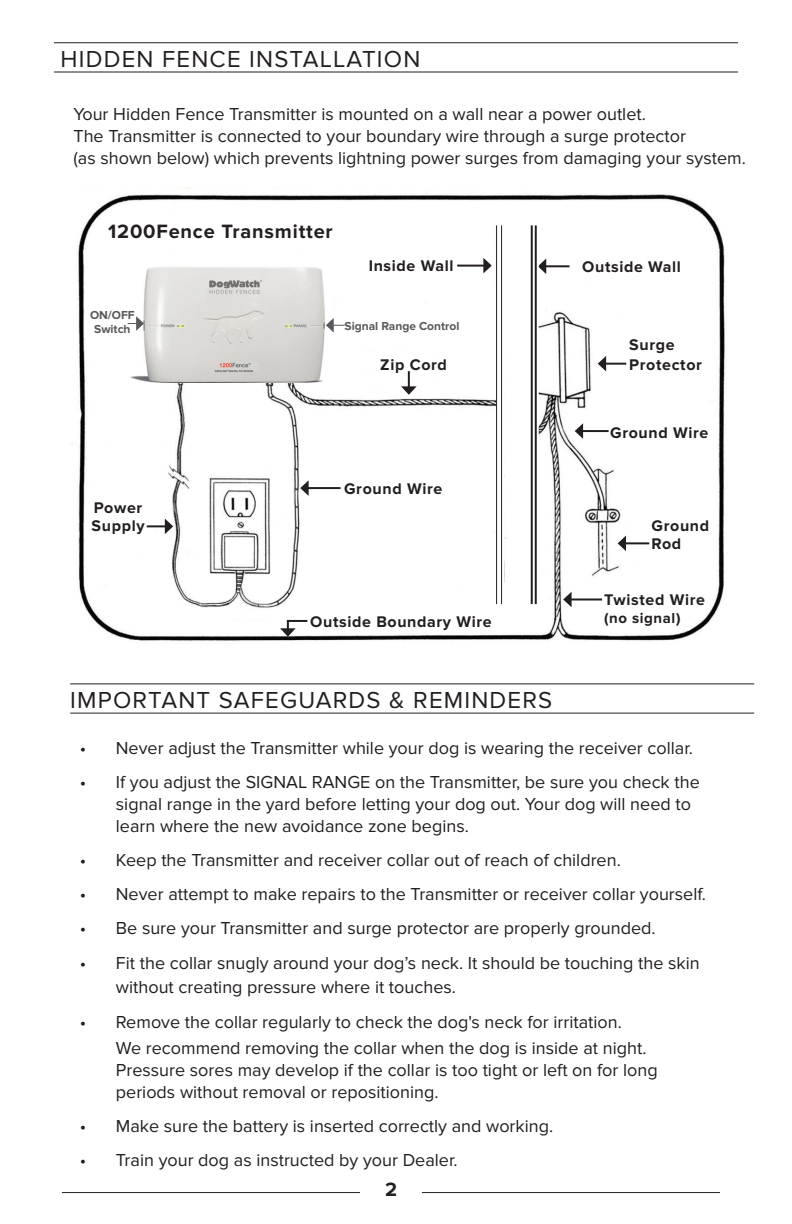
<style>
.page{position:relative;width:792px;height:1224px;background:#fff}
.page>*{position:absolute;margin:0;border:0;box-sizing:border-box;transform-origin:0 0}
.t1{font:24px "Proxima Nova";letter-spacing:.05em;color:#231f20}
.t2{font:700 20px "Proxima Nova";letter-spacing:.04em;color:#231f20}
.t3{font:18px/22px "Proxima Nova";color:#231f20}
.t4{font:700 16px/18px "Proxima Nova";letter-spacing:.04em;color:#231f20}
.t5{font:700 15px "Proxima Nova";color:#231f20}
.t6{font:700 12px/14.4px "Proxima Nova";color:#57585a;text-align:center}
</style>
<div class="page">
<hr style="left:62px;top:1192px;width:298px;height:1px;background:#231f20">
<hr style="left:422px;top:1192px;width:298px;height:1px;background:#231f20">
<hr style="left:54px;top:72px;width:684px;height:1px;background:#231f20">
<hr style="left:54px;top:42px;width:684px;height:1px;background:#231f20">
<img style="left:71px;top:194px;width:654px;height:447px">
<svg style="left:280px;top:620px;width:16px;height:17px"></svg>
<svg style="left:401px;top:371px;width:16px;height:24px"></svg>
<hr style="left:571px;top:598px;width:31px;height:2px;background:#231f20">
<svg style="left:563px;top:592px;width:9px;height:15px"></svg>
<hr style="left:308px;top:487px;width:33px;height:2px;background:#231f20">
<svg style="left:300px;top:480px;width:9px;height:16px"></svg>
<hr style="left:545px;top:265px;width:25px;height:2px;background:#231f20">
<svg style="left:539px;top:259px;width:7px;height:15px"></svg>
<hr style="left:605px;top:363px;width:21px;height:2px;background:#231f20">
<svg style="left:598px;top:356px;width:8px;height:15px"></svg>
<hr style="left:582px;top:430px;width:27px;height:2px;background:#231f20">
<svg style="left:575px;top:423px;width:8px;height:16px"></svg>
<hr style="left:625px;top:542px;width:24px;height:2px;background:#231f20">
<svg style="left:618px;top:536px;width:8px;height:15px"></svg>
<svg style="left:147px;top:519px;width:26px;height:15px"></svg>
<hr style="left:457px;top:265px;width:27px;height:2px;background:#231f20">
<svg style="left:483px;top:258px;width:9px;height:15px"></svg>
<svg style="left:497px;top:225px;width:7px;height:379px"></svg>
<svg style="left:525px;top:235px;width:14px;height:379px"></svg>
<hr style="left:535px;top:225px;width:2px;height:379px;background:#231f20">
<hr style="left:531px;top:225px;width:2px;height:379px;background:#231f20">
<hr style="left:501px;top:225px;width:1px;height:379px;background:#231f20">
<hr style="left:496px;top:225px;width:1px;height:379px;background:#231f20">
<hr style="left:287px;top:620px;width:20px;height:2px;background:#231f20">
<hr style="left:70px;top:713px;width:684px;height:1px;background:#231f20">
<hr style="left:70px;top:684px;width:684px;height:1px;background:#231f20">
<div style="left:102px;top:251px;width:224px;height:132px;background:#fff"></div>
<img style="left:127px;top:266px;width:198px;height:117px">
<svg style="left:128px;top:316px;width:16px;height:15px"></svg>
<svg style="left:326px;top:318px;width:19px;height:15px"></svg>
<h1 class="t1" style="left:60px;top:46px;width:361px">HIDDEN FENCE INSTALLATION</h1>
<p class="t3" style="left:73px;top:103px;width:674px">Your Hidden Fence Transmitter is mounted on a wall near a power outlet.<br>The Transmitter is connected to your boundary wire through a surge protector<br>(as shown below) which prevents lightning power surges from damaging your system.</p>
<p class="t2" style="left:108px;top:220px;width:226px">1200Fence Transmitter</p>
<p class="t4" style="left:369px;top:257px;width:86px">Inside Wall</p>
<p class="t4" style="left:582px;top:258px;width:100px">Outside Wall</p>
<p class="t6" style="left:90px;top:308px;width:46px">ON/OFF<br>Switch</p>
<p class="t6" style="left:345px;top:319px;width:116px">Signal Range Control</p>
<p class="t4" style="left:380px;top:356px;width:68px">Zip Cord</p>
<p class="t4" style="left:92px;top:499px;width:54px">Power<br>Supply</p>
<p class="t4" style="left:344px;top:480px;width:100px">Ground Wire</p>
<p class="t4" style="left:310px;top:613px;width:183px">Outside Boundary Wire</p>
<h1 class="t1" style="left:70px;top:686px;width:484px">IMPORTANT SAFEGUARDS &amp; REMINDERS</h1>
<p class="t4" style="left:629px;top:336px;width:74px;line-height:19.2px">Surge<br>Protector</p>
<p class="t4" style="left:610px;top:424px;width:100px">Ground Wire</p>
<p class="t4" style="left:652px;top:517px;width:59px">Ground<br>Rod</p>
<p class="t4" style="left:604px;top:591px;width:102px">Twisted Wire</p>
<p class="t5" style="left:604px;top:610px;width:78px">(no signal)</p>
<p class="t3" style="left:80px;top:737px;width:615px">• Never adjust the Transmitter while your dog is wearing the receiver collar.</p>
<p class="t3" style="left:116px;top:771px;width:585px;text-indent:-36px">• If you adjust the SIGNAL RANGE on the Transmitter, be sure you check the signal range in the yard before letting your dog out. Your dog will need to learn where the new avoidance zone begins.</p>
<p class="t3" style="left:80px;top:849px;width:542px">• Keep the Transmitter and receiver collar out of reach of children.</p>
<p class="t3" style="left:80px;top:883px;width:628px">• Never attempt to make repairs to the Transmitter or receiver collar yourself.</p>
<p class="t3" style="left:80px;top:917px;width:577px">• Be sure your Transmitter and surge protector are properly grounded.</p>
<p class="t3" style="left:116px;top:951px;width:585px;line-height:24px;text-indent:-36px">• Fit the collar snugly around your dog’s neck. It should be touching the skin without creating pressure where it touches.</p>
<p class="t3" style="left:116px;top:1009px;width:532px;line-height:26px;text-indent:-36px">• Remove the collar regularly to check the dog's neck for irritation.<br>We recommend removing the collar when the dog is inside at night.</p>
<p class="t3" style="left:116px;top:1059px;width:543px">Pressure sores may develop if the collar is too tight or left on for long periods without removal or repositioning.</p>
<p class="t3" style="left:80px;top:1115px;width:475px">• Make sure the battery is inserted correctly and working.</p>
<p class="t3" style="left:80px;top:1149px;width:379px">• Train your dog as instructed by your Dealer.</p>
<p class="t2" style="left:385px;top:1178px;width:13px">2</p>
</div>
